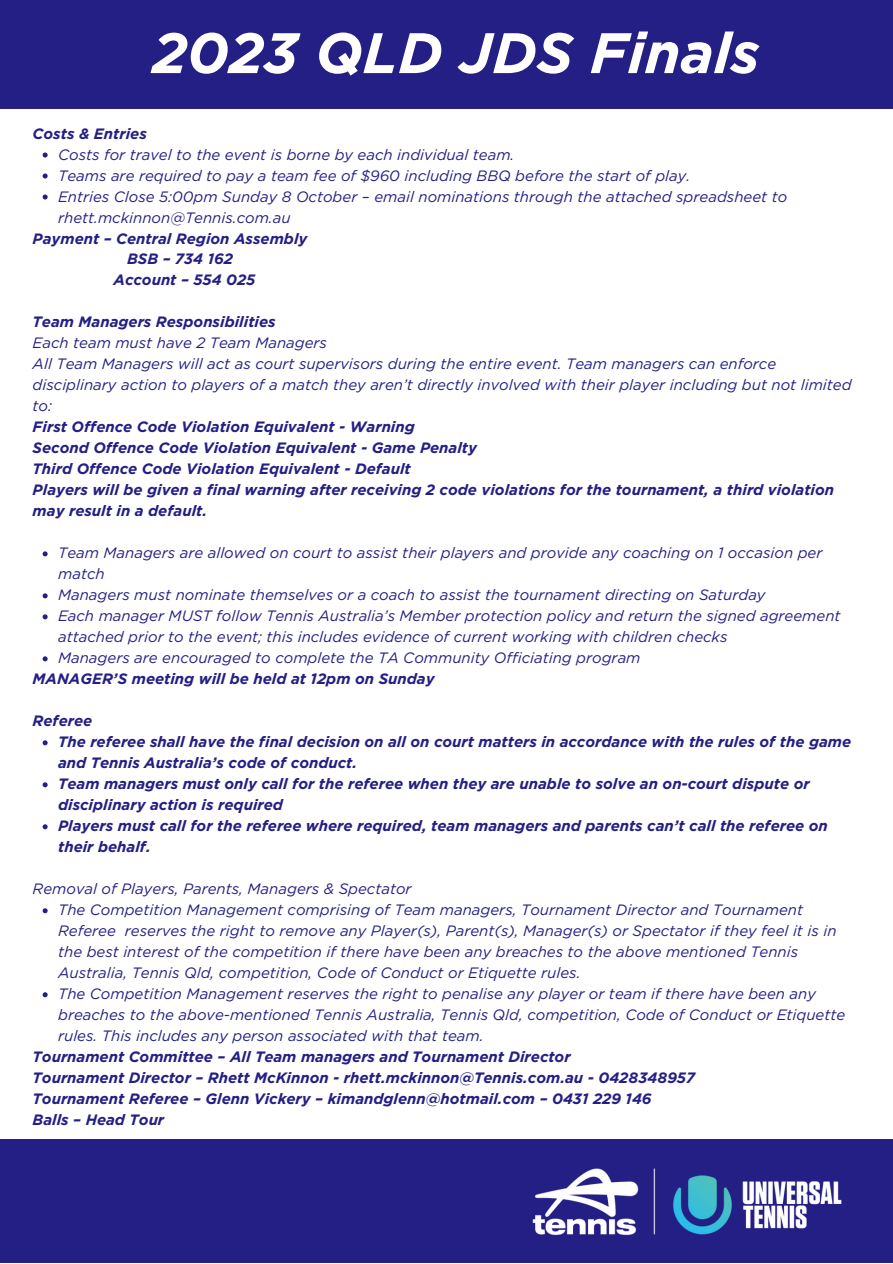
<style>
.page{position:relative;width:893px;height:1264px;background:#fff}
.page>*{position:absolute;margin:0;border:0;box-sizing:border-box;transform-origin:0 0}
.t1{font:italic 700 57px "Gotham HTF";color:#fff}
.t2{font:italic 15px/21px "Gotham";color:#241f84}
.t3{font:italic 700 15px/21px "Gotham HTF";color:#241f84}
</style>
<div class="page">
<div style="left:0;top:0;width:892px;height:108px;background:#241f84"></div>
<div style="left:0;top:1139px;width:892px;height:123px;background:#241f84"></div>
<svg style="left:43px;top:152px;width:5px;height:5px"></svg>
<svg style="left:43px;top:173px;width:5px;height:5px"></svg>
<svg style="left:43px;top:194px;width:5px;height:5px"></svg>
<svg style="left:43px;top:551px;width:5px;height:5px"></svg>
<svg style="left:43px;top:593px;width:5px;height:5px"></svg>
<svg style="left:43px;top:614px;width:5px;height:5px"></svg>
<svg style="left:43px;top:656px;width:5px;height:5px"></svg>
<svg style="left:43px;top:740px;width:5px;height:5px"></svg>
<svg style="left:43px;top:782px;width:5px;height:5px"></svg>
<svg style="left:43px;top:824px;width:5px;height:5px"></svg>
<svg style="left:43px;top:908px;width:5px;height:5px"></svg>
<svg style="left:43px;top:992px;width:5px;height:5px"></svg>
<img style="left:532px;top:1168px;width:310px;height:68px">
<p class="t1" style="left:152px;top:20px;width:608px">2023 QLD JDS Finals</p>
<p class="t3" style="left:33px;top:122px;width:116px">Costs &amp; Entries</p>
<p class="t2" style="left:58px;top:144px;width:458px">Costs for travel to the event is borne by each individual team.</p>
<p class="t2" style="left:58px;top:165px;width:633px">Teams are required to pay a team fee of $960 including BBQ before the start of play.</p>
<p class="t2" style="left:58px;top:186px;width:730px">Entries Close 5:00pm Sunday 8 October – email nominations through the attached spreadsheet to rhett.mckinnon@Tennis.com.au</p>
<p class="t3" style="left:33px;top:227px;width:276px">Payment – Central Region Assembly</p>
<p class="t3" style="left:127px;top:248px;width:107px">BSB – 734 162</p>
<p class="t3" style="left:114px;top:269px;width:143px">Account – 554 025</p>
<p class="t3" style="left:33px;top:311px;width:244px">Team Managers Responsibilities</p>
<p class="t2" style="left:33px;top:332px;width:296px">Each team must have 2 Team Managers</p>
<p class="t2" style="left:33px;top:353px;width:820px">All Team Managers will act as court supervisors during the entire event. Team managers can enforce disciplinary action to players of a match they aren’t directly involved with their player including but not limited to:</p>
<p class="t3" style="left:33px;top:416px;width:383px">First Offence Code Violation Equivalent - Warning</p>
<p class="t3" style="left:33px;top:437px;width:446px">Second Offence Code Violation Equivalent - Game Penalty</p>
<p class="t3" style="left:33px;top:458px;width:379px">Third Offence Code Violation Equivalent - Default</p>
<p class="t3" style="left:33px;top:479px;width:803px">Players will be given a final warning after receiving 2 code violations for the tournament, a third violation may result in a default.</p>
<p class="t2" style="left:58px;top:542px;width:765px">Team Managers are allowed on court to assist their players and provide any coaching on 1 occasion per match</p>
<p class="t2" style="left:58px;top:584px;width:709px">Managers must nominate themselves or a coach to assist the tournament directing on Saturday</p>
<p class="t2" style="left:58px;top:605px;width:783px">Each manager MUST follow Tennis Australia’s Member protection policy and return the signed agreement attached prior to the event; this includes evidence of current working with children checks</p>
<p class="t2" style="left:58px;top:647px;width:584px">Managers are encouraged to complete the TA Community Officiating program</p>
<p class="t3" style="left:33px;top:668px;width:403px">MANAGER’S meeting will be held at 12pm on Sunday</p>
<p class="t3" style="left:33px;top:710px;width:61px">Referee</p>
<p class="t3" style="left:58px;top:731px;width:794px">The referee shall have the final decision on all on court matters in accordance with the rules of the game and Tennis Australia’s code of conduct.</p>
<p class="t3" style="left:58px;top:773px;width:753px">Team managers must only call for the referee when they are unable to solve an on-court dispute or disciplinary action is required</p>
<p class="t3" style="left:58px;top:815px;width:771px">Players must call for the referee where required, team managers and parents can’t call the referee on their behalf.</p>
<p class="t2" style="left:33px;top:878px;width:380px">Removal of Players, Parents, Managers &amp; Spectator</p>
<p class="t2" style="left:58px;top:899px;width:779px">The Competition Management comprising of Team managers, Tournament Director and Tournament Referee reserves the right to remove any Player(s), Parent(s), Manager(s) or Spectator if they feel it is in the best interest of the competition if there have been any breaches to the above mentioned Tennis Australia, Tennis Qld, competition, Code of Conduct or Etiquette rules.</p>
<p class="t2" style="left:58px;top:983px;width:788px">The Competition Management reserves the right to penalise any player or team if there have been any breaches to the above-mentioned Tennis Australia, Tennis Qld, competition, Code of Conduct or Etiquette rules. This includes any person associated with that team.</p>
<p class="t3" style="left:33px;top:1046px;width:539px">Tournament Committee – All Team managers and Tournament Director</p>
<p class="t3" style="left:33px;top:1067px;width:664px">Tournament Director – Rhett McKinnon - rhett.mckinnon@Tennis.com.au - 0428348957</p>
<p class="t3" style="left:33px;top:1088px;width:620px">Tournament Referee – Glenn Vickery – kimandglenn@hotmail.com – 0431 229 146</p>
<p class="t3" style="left:33px;top:1109px;width:133px">Balls – Head Tour</p>
</div>
